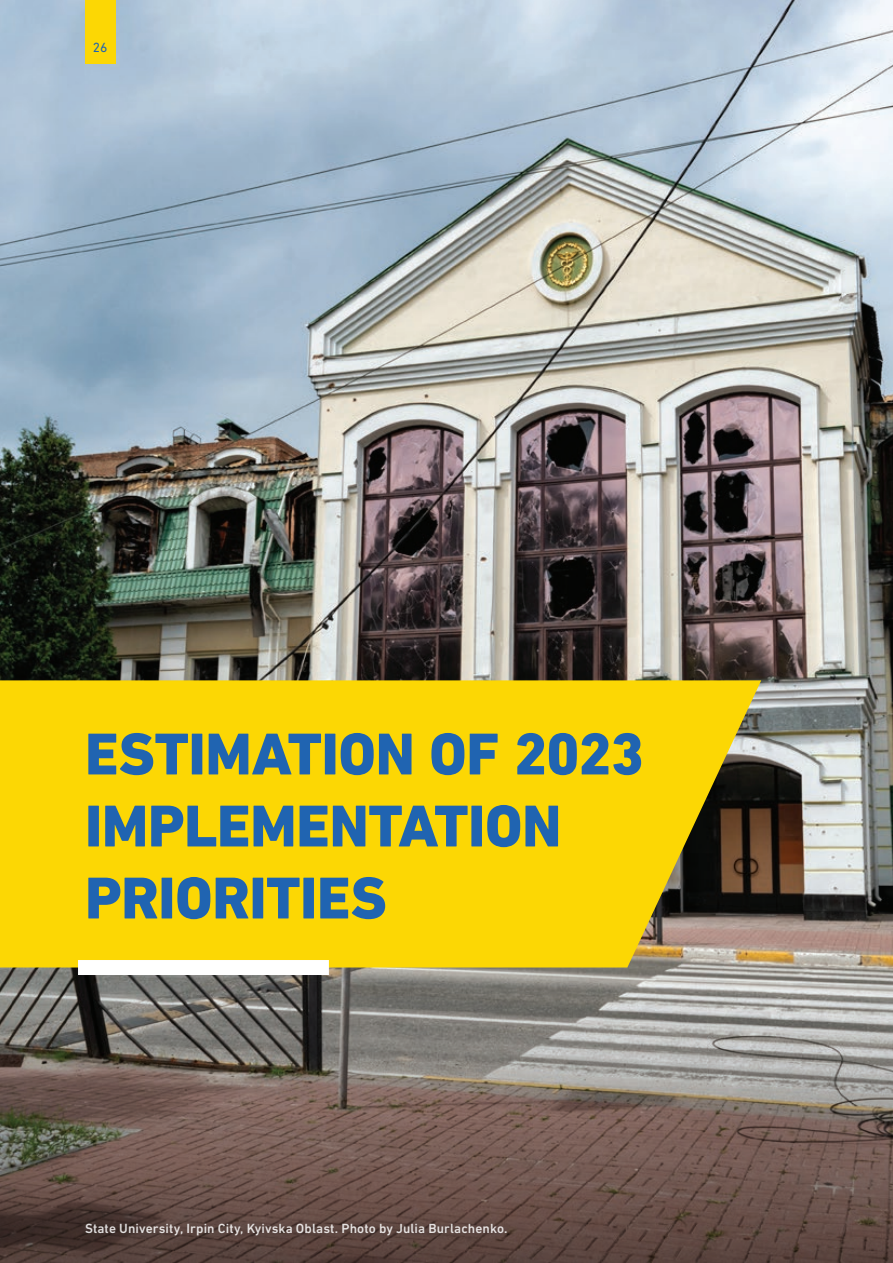
<style>
.page{position:relative;width:893px;height:1263px;background:#fff}
.page>*{position:absolute;margin:0;border:0;box-sizing:border-box;transform-origin:0 0}
.t1{font:800 60px/72px "DIN Next LT Pro";letter-spacing:-.005em;color:#2064b1}
.t2{font:500 13.5px "DIN Next LT Pro";letter-spacing:.01em;color:#fff}
.t3{font:13.5px "DIN Next LT Pro";color:#2064b1}
</style>
<div class="page">
<img style="left:0;top:0;width:893px;height:937px">
<svg style="left:0;top:937px;width:893px;height:326px;background:#796b64"></svg>
<svg style="left:0;top:680px;width:761px;height:287px;background:#edca09"></svg>
<div style="left:78px;top:960px;width:251px;height:15px;background:#fff"></div>
<div style="left:76px;top:1214px;width:440px;height:31px;background:#231f20;opacity:.75"></div>
<div style="left:85px;top:0;width:30px;height:64px;background:#fcd704"></div>
<p class="t3" style="left:93px;top:40px;width:16px">26</p>
<h1 class="t1" style="left:85px;top:718px;width:561px">ESTIMATION OF 2023<br>IMPLEMENTATION<br>PRIORITIES</h1>
<p class="t2" style="left:85px;top:1221px;width:424px">State University, Irpin City, Kyivska Oblast. Photo by Julia Burlachenko.</p>
</div>
